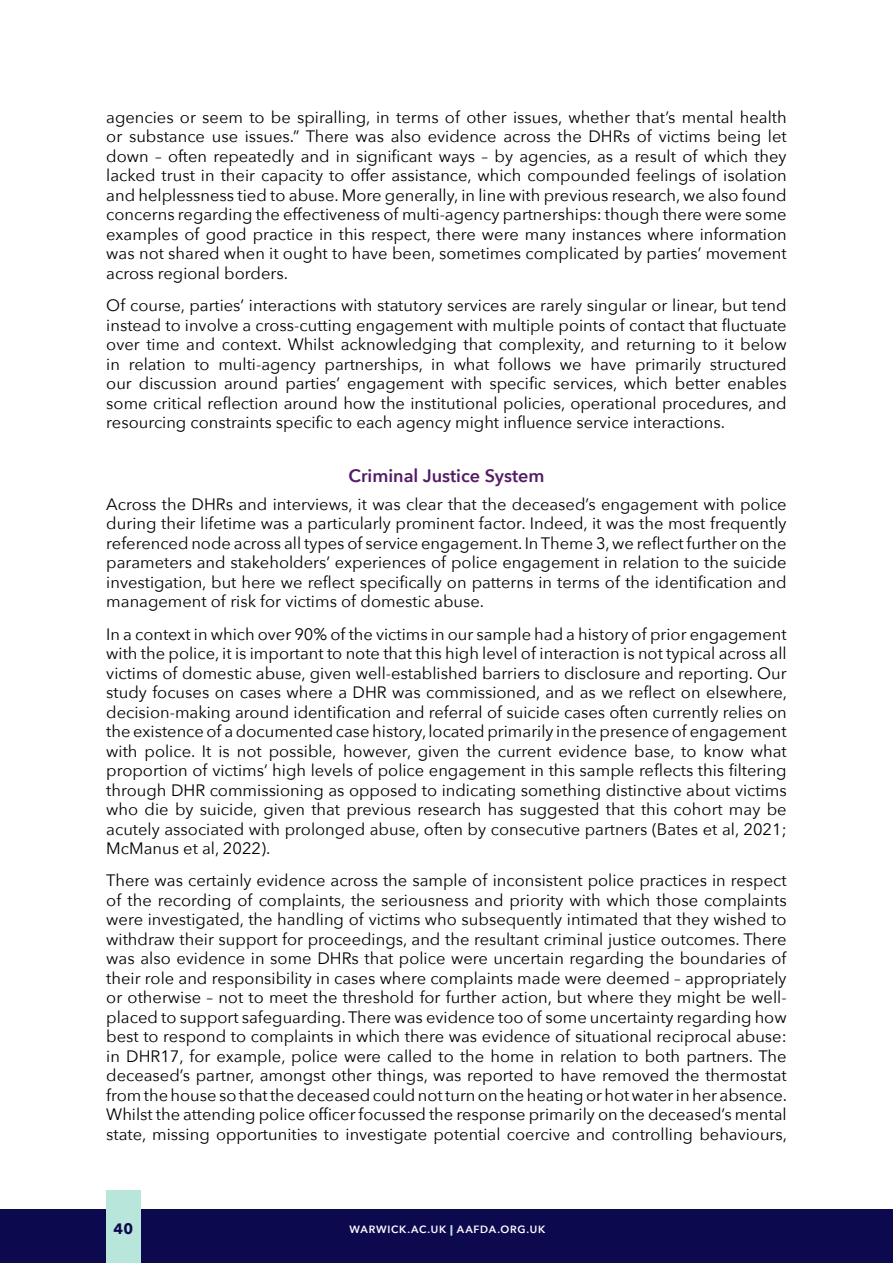
<style>
.page{position:relative;width:893px;height:1263px;background:#fff}
.page>*{position:absolute;margin:0;border:0;box-sizing:border-box;transform-origin:0 0}
.Heading_2{font:600 18px "Avenir Next";color:#541c65}
.t1{font:16.5px/19.5px "Avenir Next";color:#000;text-align:justify}
.t2{font:700 15px "Avenir Next";color:#0d094f}
.t3{font:600 10.5px "Avenir Next";letter-spacing:.075em;color:#fff}
.s1{font-weight:800;color:#b9e6da}
</style>
<div class="page">
<div style="left:0;top:1210px;width:893px;height:53px;background:#0d094f"></div>
<div style="left:106px;top:1191px;width:34px;height:72px;background:#b9e6da"></div>
<p class="t1" style="left:106px;top:107px;width:682px">agencies or seem to be spiralling, in terms of other issues, whether that’s mental health or substance use issues.” There was also evidence across the DHRs of victims being let down – often repeatedly and in significant ways – by agencies, as a result of which they lacked trust in their capacity to offer assistance, which compounded feelings of isolation and helplessness tied to abuse. More generally, in line with previous research, we also found concerns regarding the effectiveness of multi-agency partnerships: though there were some examples of good practice in this respect, there were many instances where information was not shared when it ought to have been, sometimes complicated by parties’ movement across regional borders.</p>
<p class="t1" style="left:106px;top:295px;width:682px">Of course, parties’ interactions with statutory services are rarely singular or linear, but tend instead to involve a cross-cutting engagement with multiple points of contact that fluctuate over time and context. Whilst acknowledging that complexity, and returning to it below in relation to multi-agency partnerships, in what follows we have primarily structured our discussion around parties’ engagement with specific services, which better enables some critical reflection around how the institutional policies, operational procedures, and resourcing constraints specific to each agency might influence service interactions.</p>
<p class="Heading_2" style="left:348px;top:460px;width:198px">Criminal Justice System</p>
<p class="t1" style="left:106px;top:494px;width:682px">Across the DHRs and interviews, it was clear that the deceased’s engagement with police during their lifetime was a particularly prominent factor. Indeed, it was the most frequently referenced node across all types of service engagement. In Theme 3, we reflect further on the parameters and stakeholders’ experiences of police engagement in relation to the suicide investigation, but here we reflect specifically on patterns in terms of the identification and management of risk for victims of domestic abuse.</p>
<p class="t1" style="left:106px;top:623px;width:682px">In a context in which over 90% of the victims in our sample had a history of prior engagement with the police, it is important to note that this high level of interaction is not typical across all victims of domestic abuse, given well-established barriers to disclosure and reporting. Our study focuses on cases where a DHR was commissioned, and as we reflect on elsewhere, decision-making around identification and referral of suicide cases often currently relies on the existence of a documented case history, located primarily in the presence of engagement with police. It is not possible, however, given the current evidence base, to know what proportion of victims’ high levels of police engagement in this sample reflects this filtering through DHR commissioning as opposed to indicating something distinctive about victims who die by suicide, given that previous research has suggested that this cohort may be acutely associated with prolonged abuse, often by consecutive partners (Bates et al, 2021; McManus et al, 2022).</p>
<p class="t1" style="left:106px;top:870px;width:682px">There was certainly evidence across the sample of inconsistent police practices in respect of the recording of complaints, the seriousness and priority with which those complaints were investigated, the handling of victims who subsequently intimated that they wished to withdraw their support for proceedings, and the resultant criminal justice outcomes. There was also evidence in some DHRs that police were uncertain regarding the boundaries of their role and responsibility in cases where complaints made were deemed – appropriately or otherwise – not to meet the threshold for further action, but where they might be well&shy;placed to support safeguarding. There was evidence too of some uncertainty regarding how best to respond to complaints in which there was evidence of situational reciprocal abuse: in DHR17, for example, police were called to the home in relation to both partners. The deceased’s partner, amongst other things, was reported to have removed the thermostat from the house so that the deceased could not turn on the heating or hot water in her absence.<br>Whilst the attending police officer focussed the response primarily on the deceased’s mental state, missing opportunities to investigate potential coercive and controlling behaviours,</p>
<p class="t2" style="left:114px;top:1216px;width:21px">40</p>
<p class="t3" style="left:350px;top:1220px;width:197px">WARWICK.AC.UK <span class="s1">|</span> AAFDA.ORG.UK</p>
</div>
